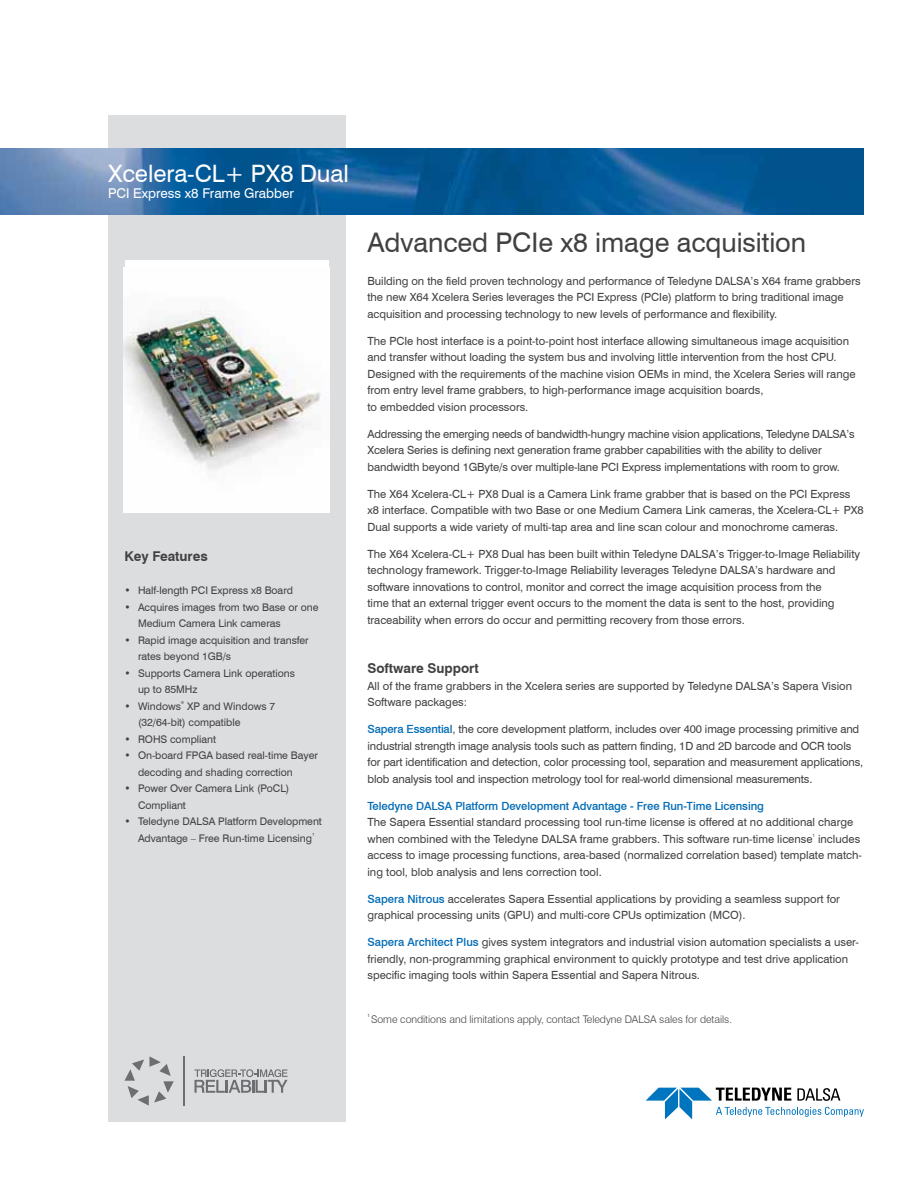
<style>
.page{position:relative;width:918px;height:1188px;background:#fff}
.page>*{position:absolute;margin:0;border:0;box-sizing:border-box;transform-origin:0 0}
.t1{font:27px "Swiss 721 BT";letter-spacing:-.005em;color:#414042}
.t2{font:24px "Swiss 721 BT";letter-spacing:-.005em;color:#fff}
.t3{font:700 13.5px "Swiss 721 BT";letter-spacing:-.005em;color:#414042}
.t4{font:13.5px "Swiss 721 BT";letter-spacing:-.005em;color:#fff}
.t5{font:11.25px/16.5px "Swiss 721 BT";letter-spacing:-.005em;color:#414042}
.t6{font:500 11.25px "Swiss 721 BT";letter-spacing:-.005em;color:#006bb6}
.t7{font:10.5px/16.5px "Swiss 721 BT";letter-spacing:-.005em;color:#414042}
.t8{font:300 10.5px "Swiss 721 BT";letter-spacing:-.005em;color:#414042}
.t9{font:4.5px "Swiss 721 BT";color:#414042}
.t10{font:4.2px "Swiss 721 BT";color:#414042}
.s1{font-weight:500;color:#006bb6}
</style>
<div class="page">
<div style="left:108px;top:116px;width:237px;height:1006px;background:#dcddde"></div>
<div style="left:125px;top:260px;width:203px;height:253px;background:#fff"></div>
<hr style="left:184px;top:1056px;width:1px;height:50px;background:#6d6e71">
<svg style="left:125px;top:1056px;width:49px;height:50px"></svg>
<svg style="left:194px;top:1069px;width:94px;height:24px"></svg>
<img style="left:0;top:148px;width:864px;height:66px">
<img style="left:124px;top:267px;width:205px;height:245px">
<svg style="left:646px;top:1088px;width:218px;height:31px"></svg>
<h2 class="t2" style="left:108px;top:158px;width:242px">Xcelera-CL+ PX8 Dual</h2>
<p class="t4" style="left:108px;top:185px;width:187px">PCI Express x8 Frame Grabber</p>
<p class="t3" style="left:125px;top:548px;width:85px">Key Features</p>
<p class="t7" style="left:125px;top:582px;width:170px">• Half-length PCI Express x8 Board</p>
<p class="t7" style="left:138px;top:599px;width:182px;text-indent:-14px">• Acquires images from two Base or one<br>Medium Camera Link cameras</p>
<p class="t7" style="left:138px;top:632px;width:172px;text-indent:-14px">• Rapid image acquisition and transfer rates beyond 1GB/s</p>
<p class="t7" style="left:138px;top:665px;width:158px;text-indent:-14px">• Supports Camera Link operations up to 85MHz</p>
<p class="t7" style="left:125px;top:698px;width:58px">• Windows</p>
<p class="t10" style="left:181px;top:700px;width:5px">®</p>
<p class="t7" style="left:138px;top:698px;width:139px;text-indent:49px">XP and Windows 7 (32/64-bit) compatible</p>
<p class="t7" style="left:124px;top:731px;width:93px">• ROHS compliant</p>
<p class="t7" style="left:138px;top:747px;width:181px;text-indent:-14px">• On-board FPGA based real-time Bayer decoding and shading correction</p>
<p class="t7" style="left:138px;top:780px;width:153px;text-indent:-14px">• Power Over Camera Link (PoCL)<br>Compliant</p>
<p class="t7" style="left:124px;top:813px;width:199px;text-align:center">• Teledyne DALSA Platform Development<br>Advantage – Free Run-time Licensing</p>
<p class="t9" style="left:312px;top:832px;width:4px">1</p>
<h1 class="t1" style="left:367px;top:226px;width:440px">Advanced PCIe x8 image acquisition</h1>
<p class="t5" style="left:368px;top:272px;width:495px">Building on the field proven technology and performance of Teledyne DALSA’s X64 frame grabbers the new X64 Xcelera Series leverages the PCI Express (PCIe) platform to bring traditional image acquisition and processing technology to new levels of performance and flexibility.</p>
<p class="t5" style="left:368px;top:332px;width:490px">The PCIe host interface is a point-to-point host interface allowing simultaneous image acquisition and transfer without loading the system bus and involving little intervention from the host CPU.<br>Designed with the requirements of the machine vision OEMs in mind, the Xcelera Series will range from entry level frame grabbers, to high-performance image acquisition boards,<br>to embedded vision processors.</p>
<p class="t5" style="left:368px;top:425px;width:489px">Addressing the emerging needs of bandwidth-hungry machine vision applications, Teledyne DALSA’s<br>Xcelera Series is defining next generation frame grabber capabilities with the ability to deliver bandwidth beyond 1GByte/s over multiple-lane PCI Express implementations with room to grow.</p>
<p class="t5" style="left:368px;top:485px;width:498px">The X64 Xcelera-CL+ PX8 Dual is a Camera Link frame grabber that is based on the PCI Express x8 interface. Compatible with two Base or one Medium Camera Link cameras, the Xcelera-CL+ PX8<br>Dual supports a wide variety of multi-tap area and line scan colour and monochrome cameras.</p>
<p class="t5" style="left:368px;top:545px;width:494px">The X64 Xcelera-CL+ PX8 Dual has been built within Teledyne DALSA’s Trigger-to-Image Reliability technology framework. Trigger-to-Image Reliability leverages Teledyne DALSA’s hardware and software innovations to control, monitor and correct the image acquisition process from the<br>time that an external trigger event occurs to the moment the data is sent to the host, providing traceability when errors do occur and permitting recovery from those errors.</p>
<p class="t3" style="left:367px;top:660px;width:113px">Software Support</p>
<p class="t5" style="left:367px;top:677px;width:486px">All of the frame grabbers in the Xcelera series are supported by Teledyne DALSA’s Sapera Vision<br>Software packages:</p>
<p class="t5" style="left:367px;top:721px;width:497px"><span class="s1">Sapera Essential</span>, the core development platform, includes over 400 image processing primitive and industrial strength image analysis tools such as pattern finding, 1D and 2D barcode and OCR tools for part identification and detection, color processing tool, separation and measurement applications, blob analysis tool and inspection metrology tool for real-world dimensional measurements.</p>
<p class="t6" style="left:367px;top:799px;width:398px">Teledyne DALSA Platform Development Advantage - Free Run-Time Licensing</p>
<p class="t5" style="left:367px;top:814px;width:487px">The Sapera Essential standard processing tool run-time license is offered at no additional charge when combined with the Teledyne DALSA frame grabbers. This software run-time license</p>
<p class="t9" style="left:813px;top:833px;width:4px">1</p>
<p class="t5" style="left:368px;top:830px;width:496px;text-indent:451px">includes access to image processing functions, area-based (normalized correlation based) template match&shy;ing tool, blob analysis and lens correction tool.</p>
<p class="t5" style="left:368px;top:890px;width:474px"><span class="s1">Sapera Nitrous</span> accelerates Sapera Essential applications by providing a seamless support for graphical processing units (GPU) and multi-core CPUs optimization (MCO).</p>
<p class="t5" style="left:368px;top:934px;width:493px"><span class="s1">Sapera Architect Plus</span> gives system integrators and industrial vision automation specialists a user&shy;friendly, non-programming graphical environment to quickly prototype and test drive application specific imaging tools within Sapera Essential and Sapera Nitrous.</p>
<p class="t9" style="left:367px;top:1013px;width:4px">1</p>
<p class="t8" style="left:371px;top:1013px;width:362px">Some conditions and limitations apply, contact Teledyne DALSA sales for details.</p>
</div>
